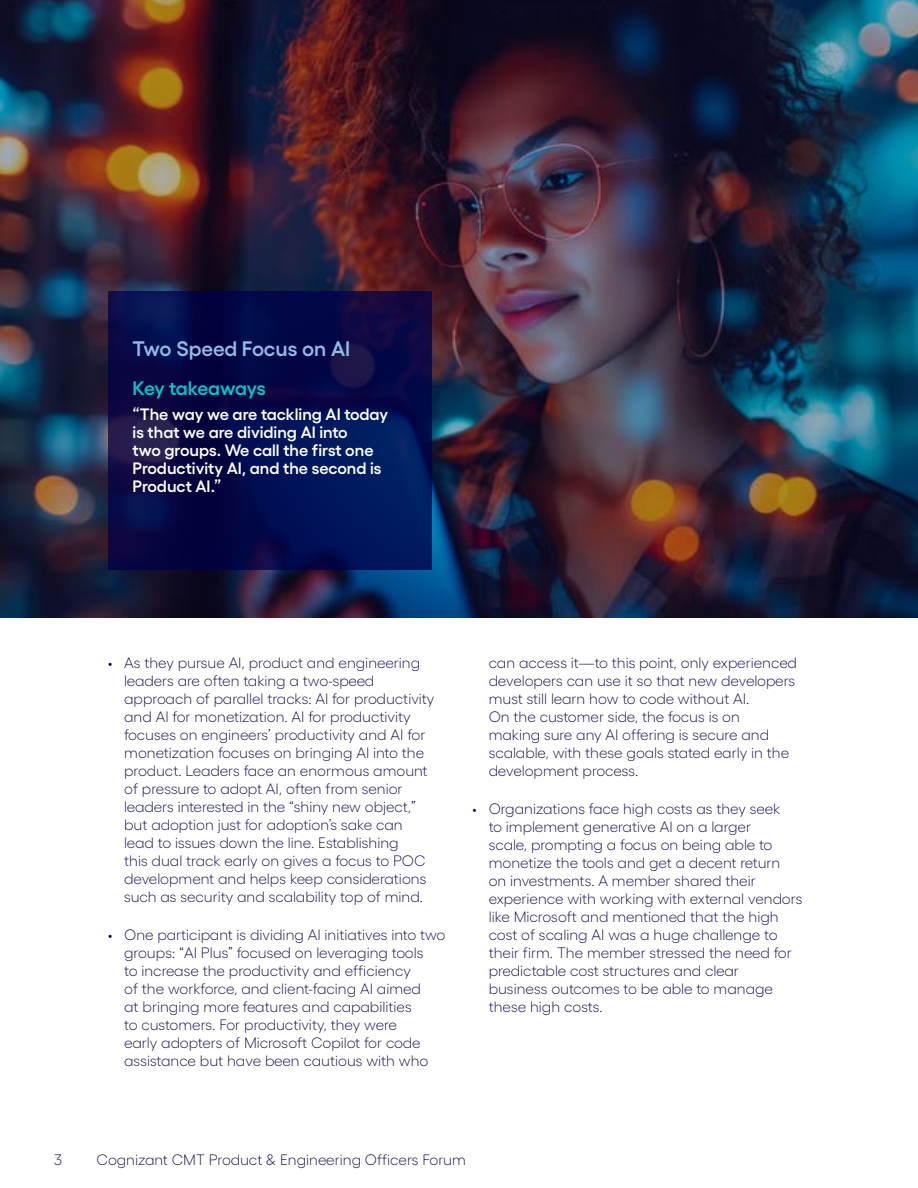
<style>
.page{position:relative;width:918px;height:1188px;background:#fff}
.page>*{position:absolute;margin:0;border:0;box-sizing:border-box;transform-origin:0 0}
.t1{font:600 21px "Gellix";letter-spacing:-.01em;color:#92bbe6}
.t2{font:600 19.5px "Gellix";letter-spacing:-.025em;color:#06c7cc}
.t3{font:600 16.5px/18px "Gellix";color:#fff}
.t4{font:300 15px/18px "Gellix";color:#000048}
</style>
<div class="page">
<img style="left:0;top:0;width:918px;height:618px">
<svg style="left:108px;top:292px;width:324px;height:278px;background:#050c4b"></svg>
<h1 class="t1" style="left:133px;top:332px;width:219px">Two Speed Focus on AI</h1>
<h2 class="t2" style="left:133px;top:373px;width:135px">Key takeaways</h2>
<p class="t3" style="left:133px;top:403px;width:257px">“The way we are tackling AI today is that we are dividing AI into<br>two groups. We call the first one<br>Productivity AI, and the second is<br>Product AI.”</p>
<p class="t4" style="left:124px;top:652px;width:312px;text-indent:-16px">• As they pursue AI, product and engineering leaders are often taking a two-speed approach of parallel tracks: AI for productivity and AI for monetization. AI for productivity focuses on engineers’ productivity and AI for monetization focuses on bringing AI into the product. Leaders face an enormous amount of pressure to adopt AI, often from senior leaders interested in the “shiny new object,” but adoption just for adoption’s sake can lead to issues down the line. Establishing<br>this dual track early on gives a focus to POC development and helps keep considerations such as security and scalability top of mind.</p>
<p class="t4" style="left:124px;top:924px;width:323px;text-indent:-16px">• One participant is dividing AI initiatives into two groups: “AI Plus” focused on leveraging tools<br>to increase the productivity and efficiency<br>of the workforce, and client-facing AI aimed<br>at bringing more features and capabilities<br>to customers. For productivity, they were<br>early adopters of Microsoft Copilot for code assistance but have been cautious with who</p>
<p class="t4" style="left:489px;top:652px;width:310px">can access it—to this point, only experienced developers can use it so that new developers must still learn how to code without AI.<br>On the customer side, the focus is on<br>making sure any AI offering is secure and scalable, with these goals stated early in the development process.</p>
<p class="t4" style="left:489px;top:798px;width:315px;text-indent:-16px">• Organizations face high costs as they seek<br>to implement generative AI on a larger<br>scale, prompting a focus on being able to monetize the tools and get a decent return<br>on investments. A member shared their experience with working with external vendors like Microsoft and mentioned that the high cost of scaling AI was a huge challenge to their firm. The member stressed the need for predictable cost structures and clear<br>business outcomes to be able to manage these high costs.</p>
<p class="t4" style="left:54px;top:1149px;width:9px">3</p>
<p class="t4" style="left:97px;top:1149px;width:371px">Cognizant CMT Product &amp; Engineering Officers Forum</p>
</div>
